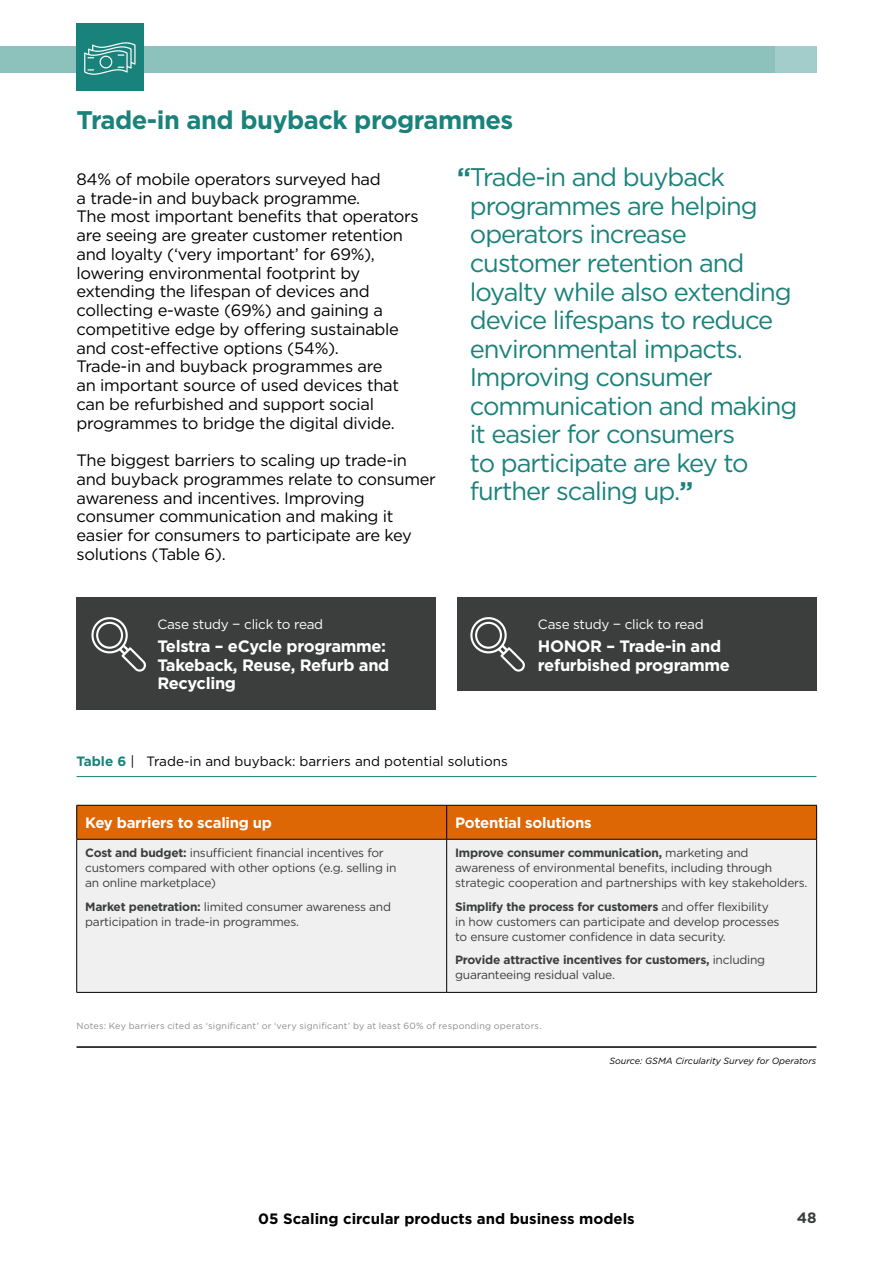
<style>
.page{position:relative;width:893px;height:1263px;background:#fff}
.page>*{position:absolute;margin:0;border:0;box-sizing:border-box;transform-origin:0 0}
.t1{font:25.5px/28.5px "Gotham";letter-spacing:-.04em;color:#19827a}
.t2{font:700 25.5px "Gotham";letter-spacing:-.02em;color:#19827a}
.t3{font:16.5px/18.8px "Gotham";letter-spacing:-.02em;color:#000}
.t4{font:700 16.5px/18.8px "Gotham";letter-spacing:-.02em;color:#fff}
.t5{font:700 15px "Gotham";color:#000}
.t6{font:700 15px "Gotham";letter-spacing:-.02em;color:#fff}
.t7{font:700 15px "Gotham";color:#3c3d3d}
.t8{font:13.5px "Gotham";color:#000}
.t9{font:13.5px "Gotham";letter-spacing:-.02em;color:#fff}
.t10{font:12px/15px "Gotham";letter-spacing:-.02em;color:#3c3d3d}
.t11{font:700 12px/15px "Gotham";letter-spacing:-.02em;color:#3c3d3d}
.t12{font:9px "Gotham";letter-spacing:.025em;color:#8a8b8b}
.t13{font:italic 9px "Gotham";color:#000}
.s1{font-weight:700}
.s2{font-weight:700;color:#19827a}
.s3{font-weight:400}
</style>
<div class="page">
<hr style="left:77px;top:1046px;width:739px;height:2px;background:#000">
<hr style="left:77px;top:776px;width:739px;height:1px;background:#19827a">
<div style="left:77px;top:806px;width:739px;height:33px;background:#dd6605"></div>
<div style="left:77px;top:840px;width:739px;height:152px;background:#f0f0f0"></div>
<hr style="left:76px;top:839px;width:1px;height:153px;background:#000">
<hr style="left:446px;top:839px;width:1px;height:153px;background:#000">
<hr style="left:816px;top:839px;width:1px;height:153px;background:#000">
<hr style="left:77px;top:992px;width:370px;height:1px;background:#000">
<hr style="left:447px;top:992px;width:370px;height:1px;background:#000">
<hr style="left:77px;top:805px;width:370px;height:1px;background:#000">
<hr style="left:76px;top:805px;width:1px;height:34px;background:#000">
<hr style="left:447px;top:805px;width:370px;height:1px;background:#000">
<hr style="left:446px;top:805px;width:1px;height:34px;background:#000">
<hr style="left:816px;top:805px;width:1px;height:34px;background:#000">
<hr style="left:77px;top:839px;width:370px;height:1px;background:#000">
<hr style="left:447px;top:839px;width:370px;height:1px;background:#000">
<div style="left:0;top:46px;width:736px;height:26px;background:#8cc1bc"></div>
<div style="left:734px;top:46px;width:41px;height:26px;background:#8cc1bc"></div>
<div style="left:775px;top:46px;width:41px;height:26px;background:#a3cdca"></div>
<div style="left:457px;top:597px;width:359px;height:94px;background:#3c3d3d"></div>
<svg style="left:470px;top:617px;width:55px;height:55px"></svg>
<div style="left:77px;top:597px;width:359px;height:113px;background:#3c3d3d"></div>
<svg style="left:91px;top:617px;width:55px;height:55px"></svg>
<div style="left:77px;top:24px;width:67px;height:67px;background:#19827a"></div>
<svg style="left:84px;top:42px;width:52px;height:33px"></svg>
<h1 class="t2" style="left:77px;top:103px;width:438px">Trade-in and buyback programmes</h1>
<p class="t3" style="left:77px;top:169px;width:344px">84% of mobile operators surveyed had<br>a trade-in and buyback programme.<br>The most important benefits that operators are seeing are greater customer retention and loyalty (‘very important’ for 69%), lowering environmental footprint by extending the lifespan of devices and collecting e-waste (69%) and gaining a competitive edge by offering sustainable and cost-effective options (54%).<br>Trade-in and buyback programmes are<br>an important source of used devices that can be refurbished and support social programmes to bridge the digital divide.</p>
<p class="t3" style="left:77px;top:450px;width:361px">The biggest barriers to scaling up trade-in and buyback programmes relate to consumer awareness and incentives. Improving consumer communication and making it easier for consumers to participate are key solutions (Table 6).</p>
<p class="t9" style="left:157px;top:615px;width:167px">Case study − click to read</p>
<p class="t4" style="left:157px;top:636px;width:234px">Telstra – eCycle programme:<br>Takeback, Reuse, Refurb and<br>Recycling</p>
<p class="t1" style="left:470px;top:163px;width:329px;text-indent:-13px"><span class="s1">“</span>Trade-in and buyback programmes are helping operators increase customer retention and loyalty while also extending device lifespans to reduce environmental impacts.<br>Improving consumer communication and making it easier for consumers<br>to participate are key to further scaling up.<span class="s1">”</span></p>
<p class="t9" style="left:538px;top:615px;width:167px">Case study − click to read</p>
<p class="t4" style="left:538px;top:636px;width:194px">HONOR – Trade-in and refurbished programme</p>
<p class="t8" style="left:77px;top:753px;width:433px"><span class="s2">Table 6</span> | Trade-in and buyback: barriers and potential solutions</p>
<p class="t6" style="left:85px;top:813px;width:188px">Key barriers to scaling up</p>
<p class="t6" style="left:455px;top:813px;width:138px">Potential solutions</p>
<p class="t10" style="left:85px;top:845px;width:313px"><span class="s1">Cost and budget:</span> insufficient financial incentives for customers compared with other options (e.g. selling in an online marketplace)</p>
<p class="t10" style="left:85px;top:899px;width:307px"><span class="s1">Market penetration:</span> limited consumer awareness and participation in trade-in programmes.</p>
<p class="t10" style="left:455px;top:845px;width:354px"><span class="s1">Improve consumer communication,</span> marketing and awareness of environmental benefits, including through strategic cooperation and partnerships with key stakeholders.</p>
<p class="t10" style="left:455px;top:899px;width:326px"><span class="s1">Simplify the process for customers</span> and offer flexibility in how customers can participate and develop processes to ensure customer confidence in data security.</p>
<p class="t11" style="left:455px;top:952px;width:312px">Provide attractive incentives for customers, <span class="s3">including guaranteeing residual value.</span></p>
<p class="t12" style="left:77px;top:1020px;width:467px">Notes: Key barriers cited as ‘significant’ or ‘very significant’ by at least 60% of responding operators.</p>
<p class="t13" style="left:609px;top:1054px;width:209px">Source: GSMA Circularity Survey for Operators</p>
<p class="t5" style="left:258px;top:1209px;width:378px">05 Scaling circular products and business models</p>
<p class="t7" style="left:797px;top:1208px;width:21px">48</p>
</div>
